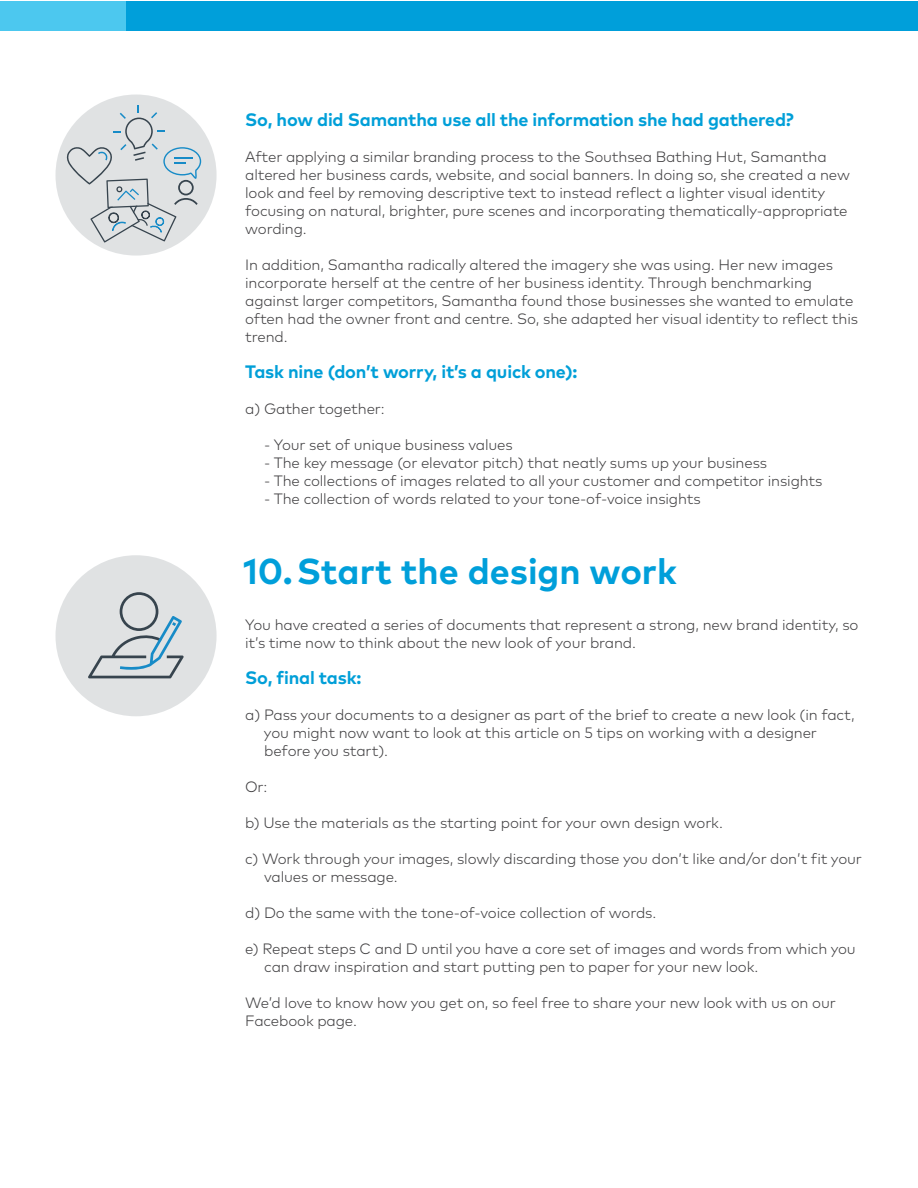
<style>
.page{position:relative;width:918px;height:1188px;background:#fff}
.page>*{position:absolute;margin:0;border:0;box-sizing:border-box;transform-origin:0 0}
.t1{font:700 36px "Mark Pro";color:#009fda}
.t2{font:700 18px "Mark Pro";letter-spacing:-.01em;color:#009fd8}
.t3{font:300 15px/18px "Mark Pro";letter-spacing:-.01em;color:#414042}
</style>
<div class="page">
<div style="left:0;top:1px;width:126px;height:30px;background:#4cc8ef"></div>
<div style="left:126px;top:1px;width:792px;height:30px;background:#009fda"></div>
<div style="left:56px;top:95px;width:161px;height:161px;background:#e0e2e3;border-radius:50%"></div>
<svg style="left:66px;top:105px;width:135px;height:138px"></svg>
<div style="left:56px;top:555px;width:161px;height:161px;background:#e0e2e3;border-radius:50%"></div>
<svg style="left:88px;top:592px;width:96px;height:86px"></svg>
<p class="t2" style="left:245px;top:106px;width:550px">So, how did Samantha use all the information she had gathered?</p>
<p class="t3" style="left:245px;top:147px;width:606px">After applying a similar branding process to the Southsea Bathing Hut, Samantha altered her business cards, website, and social banners. In doing so, she created a new look and feel by removing descriptive text to instead reflect a lighter visual identity focusing on natural, brighter, pure scenes and incorporating thematically-appropriate wording.</p>
<p class="t3" style="left:245px;top:255px;width:614px">In addition, Samantha radically altered the imagery she was using. Her new images incorporate herself at the centre of her business identity. Through benchmarking against larger competitors, Samantha found those businesses she wanted to emulate often had the owner front and centre. So, she adapted her visual identity to reflect this trend.</p>
<p class="t2" style="left:245px;top:358px;width:334px">Task nine (don’t worry, it’s a quick one):</p>
<p class="t3" style="left:245px;top:399px;width:141px">a) Gather together:</p>
<p class="t3" style="left:264px;top:435px;width:250px">- Your set of unique business values</p>
<p class="t3" style="left:264px;top:453px;width:504px">- The key message (or elevator pitch) that neatly sums up your business</p>
<p class="t3" style="left:264px;top:471px;width:560px">- The collections of images related to all your customer and competitor insights</p>
<p class="t3" style="left:264px;top:489px;width:438px">- The collection of words related to your tone-of-voice insights</p>
<h1 class="t1" style="left:243px;top:543px;width:435px">10.Start the design work</h1>
<p class="t3" style="left:245px;top:615px;width:615px">You have created a series of documents that represent a strong, new brand identity, so it’s time now to think about the new look of your brand.</p>
<p class="t2" style="left:245px;top:664px;width:118px">So, final task:</p>
<p class="t3" style="left:264px;top:705px;width:592px;text-indent:-19px">a) Pass your documents to a designer as part of the brief to create a new look (in fact, you might now want to look at this article on 5 tips on working with a designer before you start).</p>
<p class="t3" style="left:245px;top:777px;width:24px">Or:</p>
<p class="t3" style="left:245px;top:813px;width:479px">b) Use the materials as the starting point for your own design work.</p>
<p class="t3" style="left:264px;top:849px;width:599px;text-indent:-19px">c) Work through your images, slowly discarding those you don’t like and/or don’t fit your values or message.</p>
<p class="t3" style="left:245px;top:903px;width:413px">d) Do the same with the tone-of-voice collection of words.</p>
<p class="t3" style="left:264px;top:939px;width:593px;text-indent:-19px">e) Repeat steps C and D until you have a core set of images and words from which you can draw inspiration and start putting pen to paper for your new look.</p>
<p class="t3" style="left:245px;top:993px;width:592px">We’d love to know how you get on, so feel free to share your new look with us on our<br>Facebook page.</p>
</div>
